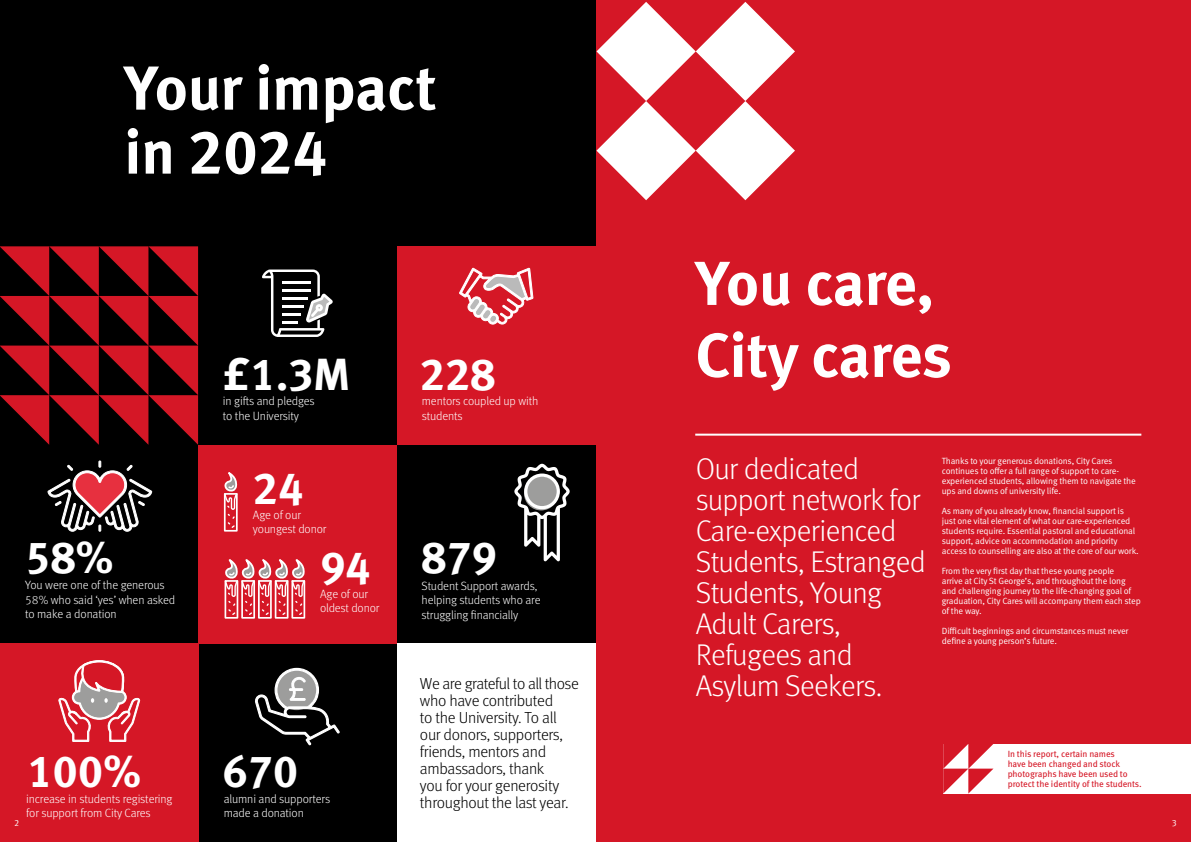
<style>
.page{position:relative;width:1191px;height:842px;background:#fff}
.page>*{position:absolute;margin:0;border:0;box-sizing:border-box;transform-origin:0 0}
.t1{font:700 62px/64px "Meta Pro";letter-spacing:-.01em;color:#fff}
.t2{font:700 45px "Meta Pro";letter-spacing:-.01em;color:#fff}
.t3{font:300 30px/31px "Meta Pro";letter-spacing:-.02em;color:#fff}
.t4{font:300 16px/17px "Meta Pro";letter-spacing:-.02em;color:#000}
.t5{font:300 12px/14.4px "Meta Pro";letter-spacing:-.01em;color:#fff}
.t6{font:9px/10px "Meta Pro Norm";letter-spacing:-.02em;color:#fff}
.t7{font:9px/10px "Meta Pro";letter-spacing:-.01em;color:#d51726}
</style>
<div class="page">
<div style="left:582px;top:0;width:609px;height:842px;background:#d51726"></div>
<div style="left:0;top:0;width:595px;height:842px;background:#000"></div>
<div style="left:396px;top:246px;width:200px;height:199px;background:#d51726"></div>
<div style="left:397px;top:643px;width:198px;height:199px;background:#fff"></div>
<div style="left:0;top:643px;width:198px;height:199px;background:#d51726"></div>
<svg style="left:47px;top:460px;width:106px;height:72px"></svg>
<svg style="left:255px;top:667px;width:85px;height:79px"></svg>
<svg style="left:262px;top:269px;width:71px;height:68px"></svg>
<svg style="left:459px;top:267px;width:74px;height:57px"></svg>
<svg style="left:514px;top:464px;width:55px;height:97px"></svg>
<svg style="left:0;top:246px;width:198px;height:199px"></svg>
<svg style="left:58px;top:660px;width:82px;height:82px"></svg>
<div style="left:198px;top:445px;width:198px;height:198px;background:#d51726"></div>
<div style="left:224px;top:493px;width:14px;height:39px;border:2px solid #fff"></div>
<svg style="left:223px;top:473px;width:15px;height:56px"></svg>
<div style="left:275px;top:580px;width:13px;height:39px;border:2px solid #fff"></div>
<div style="left:291px;top:580px;width:14px;height:39px;border:2px solid #fff"></div>
<div style="left:258px;top:580px;width:14px;height:39px;border:2px solid #fff"></div>
<div style="left:241px;top:580px;width:14px;height:39px;border:2px solid #fff"></div>
<div style="left:224px;top:580px;width:14px;height:39px;border:2px solid #fff"></div>
<svg style="left:224px;top:560px;width:82px;height:56px"></svg>
<hr style="left:695px;top:434px;width:446px;height:2px;background:#fff">
<svg style="left:596px;top:2px;width:199px;height:198px"></svg>
<div style="left:943px;top:744px;width:248px;height:50px;background:#fff"></div>
<svg style="left:943px;top:744px;width:50px;height:50px"></svg>
<h1 class="t1" style="left:124px;top:52px;width:314px">Your impact in 2024</h1>
<h2 class="t2" style="left:223px;top:339px;width:129px">£1.3M</h2>
<h3 class="t5" style="left:223px;top:393px;width:93px">in gifts and pledges to the University</h3>
<h2 class="t2" style="left:420px;top:339px;width:78px">228</h2>
<h3 class="t5" style="left:422px;top:393px;width:118px">mentors coupled up with students</h3>
<h1 class="t1" style="left:695px;top:243px;width:258px;line-height:72px">You care,<br>City cares</h1>
<h3 class="t3" style="left:695px;top:452px;width:231px">Our dedicated support network for<br>Care-experienced<br>Students, Estranged<br>Students, Young<br>Adult Carers,<br>Refugees and<br>Asylum Seekers.</h3>
<p class="t6" style="left:942px;top:455px;width:195px">Thanks to your generous donations, City Cares continues to offer a full range of support to care&shy;experienced students, allowing them to navigate the ups and downs of university life.</p>
<h2 class="t2" style="left:253px;top:454px;width:52px">24</h2>
<h3 class="t5" style="left:253px;top:507px;width:75px">Age of our youngest donor</h3>
<h2 class="t2" style="left:320px;top:533px;width:52px">94</h2>
<h3 class="t5" style="left:320px;top:586px;width:61px">Age of our oldest donor</h3>
<p class="t6" style="left:942px;top:505px;width:198px">As many of you already know, financial support is just one vital element of what our care-experienced students require. Essential pastoral and educational support, advice on accommodation and priority access to counselling are also at the core of our work.</p>
<p class="t6" style="left:942px;top:565px;width:200px">From the very first day that these young people<br>arrive at City St George’s, and throughout the long and challenging journey to the life-changing goal of graduation, City Cares will accompany them each step of the way.</p>
<p class="t6" style="left:942px;top:625px;width:188px">Difficult beginnings and circumstances must never define a young person’s future.</p>
<h2 class="t2" style="left:25px;top:522px;width:90px">58%</h2>
<h3 class="t5" style="left:25px;top:577px;width:151px">You were one of the generous<br>58% who said ‘yes’ when asked to make a donation</h3>
<h2 class="t2" style="left:421px;top:522px;width:78px">879</h2>
<h3 class="t5" style="left:421px;top:578px;width:120px">Student Support awards, helping students who are struggling financially</h3>
<h3 class="t4" style="left:420px;top:674px;width:160px">We are grateful to all those who have contributed<br>to the University. To all our donors, supporters, friends, mentors and ambassadors, thank<br>you for your generosity throughout the last year.</h3>
<p class="t7" style="left:1007px;top:748px;width:136px">In this report, certain names<br>have been changed and stock photographs have been used to protect the identity of the students.</p>
<h2 class="t2" style="left:222px;top:736px;width:78px">670</h2>
<h3 class="t5" style="left:224px;top:791px;width:108px">alumni and supporters made a donation</h3>
<h2 class="t2" style="left:27px;top:736px;width:115px">100%</h2>
<h3 class="t5" style="left:26px;top:805px;width:126px">for support from City Cares</h3>
<h3 class="t5" style="left:26px;top:791px;width:148px">increase in students registering</h3>
<p class="t6" style="left:14px;top:817px;width:7px">2</p>
<p class="t6" style="left:1171px;top:817px;width:7px">3</p>
</div>
